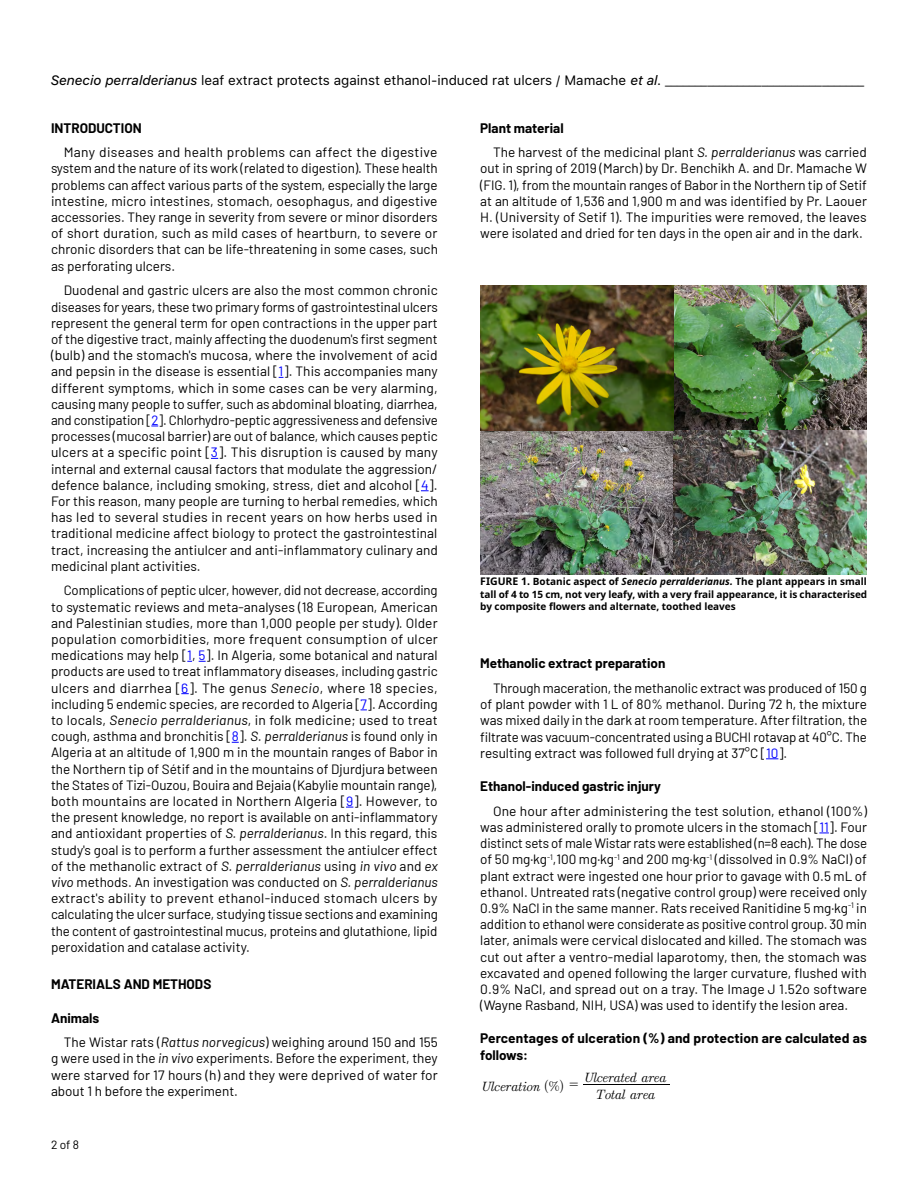
<style>
.page{position:relative;width:918px;height:1188px;background:#fff}
.page>*{position:absolute;margin:0;border:0;box-sizing:border-box;transform-origin:0 0}
.t1{font:13.5px/16.2px "Barlow";color:#000;text-align:justify}
.t2{font:700 13.5px/16.2px "Barlow";color:#000}
.t3{font:13.5px "SFUI Text";color:#000}
.t4{font:italic 13.5px "MM Century New";color:#000}
.t5{font:13.5px "MM Century New";color:#000}
.t6{font:12px "Barlow";color:#000}
.t7{font:700 10.05px/12.6px "Noto Sans";color:#000;text-align:justify}
.s1{font-family:"SFUI Text Italic G2"}
.s2{color:#00f}
.s3{font-style:italic}
.s4{font-weight:700}
.s5{font-size:10.5px}
.s6{font-style:normal}
</style>
<div class="page">
<img style="left:480px;top:285px;width:387px;height:290px">
<svg style="left:766px;top:758px;width:12px;height:1px"></svg>
<hr style="left:583px;top:1084px;width:86px;height:1px;background:#000">
<p class="t3" style="left:50px;top:71px;width:815px"><span class="s1">Senecio perralderianus</span> leaf extract protects against ethanol-induced rat ulcers / Mamache <span class="s1">et al</span>. _________________________________</p>
<p class="t2" style="left:51px;top:119px;width:92px">INTRODUCTION</p>
<p class="t1" style="left:51px;top:143px;width:388px;text-indent:13px">Many diseases and health problems can affect the digestive system and the nature of its work (related to digestion). These health problems can affect various parts of the system, especially the large intestine, micro intestines, stomach, oesophagus, and digestive accessories. They range in severity from severe or minor disorders of short duration, such as mild cases of heartburn, to severe or chronic disorders that can be life-threatening in some cases, such as perforating ulcers.</p>
<p class="t1" style="left:51px;top:281px;width:388px;text-indent:13px">Duodenal and gastric ulcers are also the most common chronic diseases for years, these two primary forms of gastrointestinal ulcers represent the general term for open contractions in the upper part of the digestive tract, mainly affecting the duodenum's first segment (bulb) and the stomach's mucosa, where the involvement of acid and pepsin in the disease is essential [<span class="s2">1</span>]. This accompanies many different symptoms, which in some cases can be very alarming, causing many people to suffer, such as abdominal bloating, diarrhea, and constipation [<span class="s2">2</span>]. Chlorhydro-peptic aggressiveness and defensive processes (mucosal barrier) are out of balance, which causes peptic ulcers at a specific point [<span class="s2">3</span>]. This disruption is caused by many internal and external causal factors that modulate the aggression/ defence balance, including smoking, stress, diet and alcohol [<span class="s2">4</span>].<br>For this reason, many people are turning to herbal remedies, which has led to several studies in recent years on how herbs used in traditional medicine affect biology to protect the gastrointestinal tract, increasing the antiulcer and anti-inflammatory culinary and medicinal plant activities.</p>
<p class="t1" style="left:51px;top:581px;width:388px;text-indent:13px">Complications of peptic ulcer, however, did not decrease, according to systematic reviews and meta-analyses (18 European, American and Palestinian studies, more than 1,000 people per study). Older population comorbidities, more frequent consumption of ulcer medications may help [<span class="s2">1</span>, <span class="s2">5</span>]. In Algeria, some botanical and natural products are used to treat inflammatory diseases, including gastric ulcers and diarrhea [<span class="s2">6</span>]. The genus <span class="s3">Senecio</span>, where 18 species, including 5 endemic species, are recorded to Algeria [<span class="s2">7</span>]. According to locals, <span class="s3">Senecio perralderianus</span>, in folk medicine; used to treat cough, asthma and bronchitis [<span class="s2">8</span>]. <span class="s3">S. perralderianus</span> is found only in Algeria at an altitude of 1,900 m in the mountain ranges of Babor in the Northern tip of Sétif and in the mountains of Djurdjura between the States of Tizi-Ouzou, Bouira and Bejaia (Kabylie mountain range), both mountains are located in Northern Algeria [<span class="s2">9</span>]. However, to the present knowledge, no report is available on anti-inflammatory and antioxidant properties of <span class="s3">S. perralderianus</span>. In this regard, this study's goal is to perform a further assessment the antiulcer effect of the methanolic extract of <span class="s3">S. perralderianus</span> using <span class="s3">in vivo</span> and <span class="s3">ex vivo</span> methods. An investigation was conducted on <span class="s3">S. perralderianus </span>extract's ability to prevent ethanol-induced stomach ulcers by calculating the ulcer surface, studying tissue sections and examining the content of gastrointestinal mucus, proteins and glutathione, lipid peroxidation and catalase activity.</p>
<p class="t2" style="left:51px;top:975px;width:162px">MATERIALS AND METHODS</p>
<p class="t1" style="left:64px;top:1004px;width:376px;line-height:24.8px;text-indent:-13px"><span class="s4">Animals<br></span>The Wistar rats (<span class="s3">Rattus norvegicus</span>) weighing around 150 and 155</p>
<p class="t1" style="left:51px;top:1049px;width:388px">g were used in the <span class="s3">in vivo</span> experiments. Before the experiment, they were starved for 17 hours (h) and they were deprived of water for about 1 h before the experiment.</p>
<p class="t6" style="left:51px;top:1136px;width:30px">2 of 8</p>
<p class="t1" style="left:493px;top:114px;width:375px;line-height:24.8px;text-indent:-13px"><span class="s4">Plant material<br></span>The harvest of the medicinal plant <span class="s3">S. perralderianus</span> was carried</p>
<p class="t1" style="left:480px;top:159px;width:388px">out in spring of 2019 (March) by Dr. Benchikh A. and Dr. Mamache W (FIG. 1), from the mountain ranges of Babor in the Northern tip of Setif at an altitude of 1,536 and 1,900 m and was identified by Pr. Laouer H. (University of Setif 1). The impurities were removed, the leaves were isolated and dried for ten days in the open air and in the dark.</p>
<p class="t7" style="left:480px;top:576px;width:388px"><span class="s5">FIGURE 1.</span> Botanic aspect of <span class="s3">Senecio perralderianus.</span> The plant appears in small tall of 4 to 15 cm, not very leafy, with a very frail appearance, it is characterised by composite flowers and alternate, toothed leaves</p>
<p class="t2" style="left:480px;top:654px;width:187px">Methanolic extract preparation</p>
<p class="t1" style="left:480px;top:679px;width:388px;text-indent:13px">Through maceration, the methanolic extract was produced of 150 g of plant powder with 1 L of 80% methanol. During 72 h, the mixture was mixed daily in the dark at room temperature. After filtration, the filtrate was vacuum-concentrated using a BUCHI rotavap at 40°C. The resulting extract was followed full drying at 37°C [<span class="s2">10</span>].</p>
<p class="t2" style="left:480px;top:777px;width:182px">Ethanol-induced gastric injury</p>
<p class="t1" style="left:480px;top:802px;width:388px;text-indent:13px">One hour after administering the test solution, ethanol (100%) was administered orally to promote ulcers in the stomach [<span class="s2">11</span>]. Four distinct sets of male Wistar rats were established (n=8 each). The dose of 50 mg·kg<sup>-1</sup>,100 mg·kg<sup>-1</sup> and 200 mg·kg<sup>-1</sup> (dissolved in 0.9% NaCl) of plant extract were ingested one hour prior to gavage with 0.5 mL of ethanol. Untreated rats (negative control group) were received only 0.9% NaCl in the same manner. Rats received Ranitidine 5 mg·kg<sup>-1</sup> in addition to ethanol were considerate as positive control group. 30 min later, animals were cervical dislocated and killed. The stomach was cut out after a ventro-medial laparotomy, then, the stomach was excavated and opened following the larger curvature, flushed with 0.9% NaCl, and spread out on a tray. The Image J 1.52o software (Wayne Rasband, NIH, USA) was used to identify the lesion area.</p>
<p class="t2" style="left:480px;top:1029px;width:388px">Percentages of ulceration (%) and protection are calculated as follows:</p>
<p class="t4" style="left:483px;top:1080px;width:83px">Ulceration <span class="s6">(%)</span></p>
<p class="t4" style="left:585px;top:1070px;width:83px">Ulcerated area</p>
<p class="t5" style="left:569px;top:1078px;width:10px">=</p>
<p class="t4" style="left:597px;top:1087px;width:60px">Total area</p>
</div>
